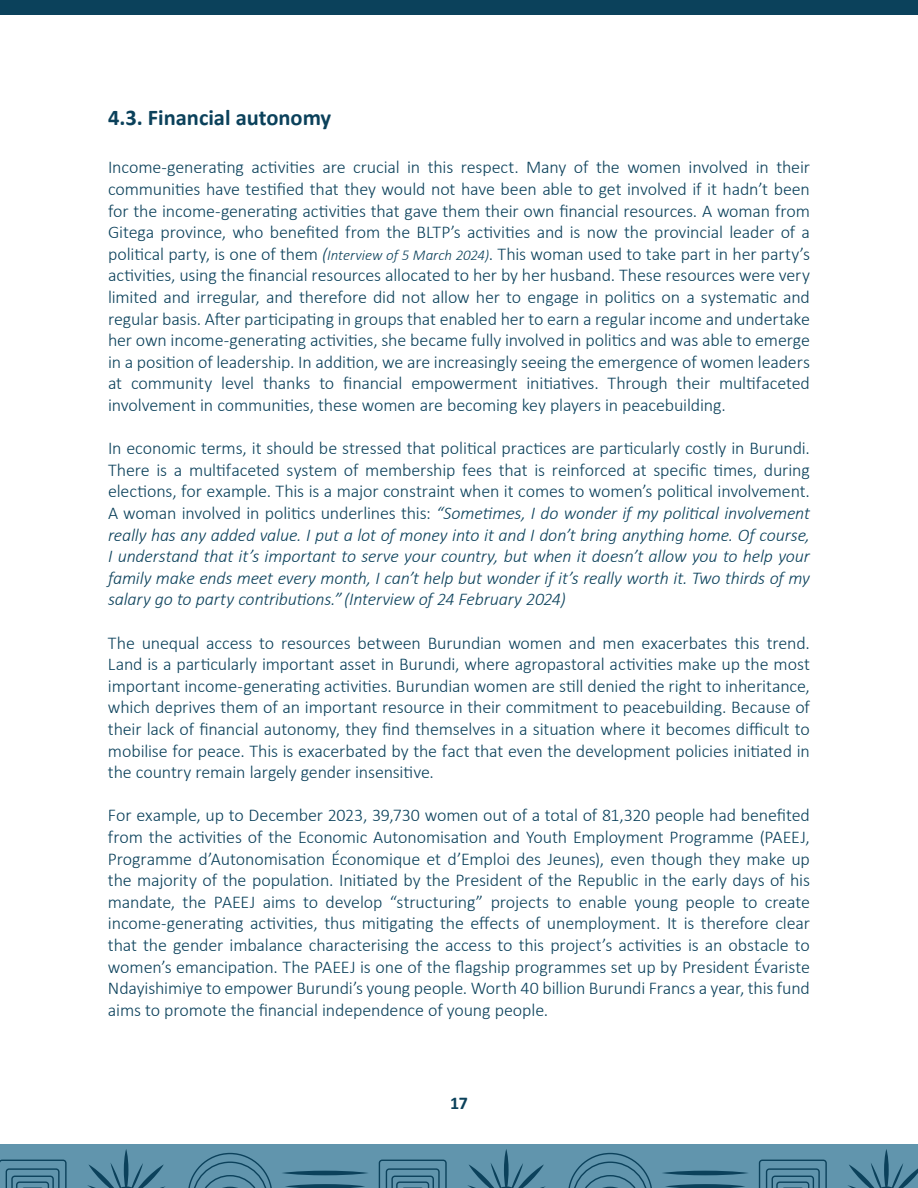
<style>
.page{position:relative;width:918px;height:1188px;background:#fff}
.page>*{position:absolute;margin:0;border:0;box-sizing:border-box;transform-origin:0 0}
.t1{font:700 22.5px "Calibri";color:#0b415b}
.t2{font:300 18px/21.6px "Calibri";letter-spacing:-.01em;color:#0b415b;text-align:justify}
.t3{font:italic 300 18px/21.6px "Calibri";letter-spacing:-.01em;color:#0b415b;text-align:justify}
.t4{font:700 18px "Calibri";color:#0b415b}
.s1{font-style:italic}
.s2{font-style:italic;font-size:15px}
.s3{font-style:normal}
</style>
<div class="page">
<div style="left:0;top:0;width:918px;height:14px;background:#0b415b"></div>
<div style="left:0;top:1144px;width:918px;height:44px;background:#6195ad"></div>
<svg style="left:87px;top:1149px;width:78px;height:39px"></svg>
<svg style="left:281px;top:1171px;width:88px;height:4px"></svg>
<svg style="left:285px;top:1184px;width:80px;height:4px"></svg>
<svg style="left:0;top:1160px;width:67px;height:28px"></svg>
<svg style="left:188px;top:1153px;width:84px;height:35px"></svg>
<svg style="left:467px;top:1149px;width:79px;height:39px"></svg>
<svg style="left:662px;top:1171px;width:87px;height:4px"></svg>
<svg style="left:665px;top:1184px;width:81px;height:4px"></svg>
<svg style="left:379px;top:1160px;width:68px;height:28px"></svg>
<svg style="left:568px;top:1153px;width:84px;height:35px"></svg>
<svg style="left:848px;top:1149px;width:70px;height:39px"></svg>
<svg style="left:759px;top:1160px;width:68px;height:28px"></svg>
<p class="t1" style="left:108px;top:101px;width:225px">4.3. Financial autonomy</p>
<p class="t2" style="left:108px;top:157px;width:704px">Income-generating activities are crucial in this respect. Many of the women involved in their communities have testified that they would not have been able to get involved if it hadn’t been for the income-generating activities that gave them their own financial resources. A woman from Gitega province, who benefited from the BLTP’s activities and is now the provincial leader of a political party, is one of them <span class="s1">(</span><span class="s2">Interview of 5 March 2024)</span>. This woman used to take part in her party’s activities, using the financial resources allocated to her by her husband. These resources were very limited and irregular, and therefore did not allow her to engage in politics on a systematic and regular basis. After participating in groups that enabled her to earn a regular income and undertake her own income-generating activities, she became fully involved in politics and was able to emerge in a position of leadership. In addition, we are increasingly seeing the emergence of women leaders at community level thanks to financial empowerment initiatives. Through their multifaceted involvement in communities, these women are becoming key players in peacebuilding.</p>
<p class="t3" style="left:108px;top:437px;width:704px"><span class="s3">In economic terms, it should be stressed that political practices are particularly costly in Burundi.<br>There is a multifaceted system of membership fees that is reinforced at specific times, during elections, for example. This is a major constraint when it comes to women’s political involvement.<br>A woman involved in politics underlines this:</span> “Sometimes, I do wonder if my political involvement really has any added value. I put a lot of money into it and I don’t bring anything home. Of course, I understand that it’s important to serve your country, but when it doesn’t allow you to help your family make ends meet every month, I can’t help but wonder if it’s really worth it. Two thirds of my salary go to party contributions.” (Interview of 24 February 2024)</p>
<p class="t2" style="left:108px;top:632px;width:704px">The unequal access to resources between Burundian women and men exacerbates this trend.<br>Land is a particularly important asset in Burundi, where agropastoral activities make up the most important income-generating activities. Burundian women are still denied the right to inheritance, which deprives them of an important resource in their commitment to peacebuilding. Because of their lack of financial autonomy, they find themselves in a situation where it becomes difficult to mobilise for peace. This is exacerbated by the fact that even the development policies initiated in the country remain largely gender insensitive.</p>
<p class="t2" style="left:108px;top:805px;width:704px">For example, up to December 2023, 39,730 women out of a total of 81,320 people had benefited from the activities of the Economic Autonomisation and Youth Employment Programme (PAEEJ, Programme d’Autonomisation Économique et d’Emploi des Jeunes), even though they make up the majority of the population. Initiated by the President of the Republic in the early days of his mandate, the PAEEJ aims to develop “structuring” projects to enable young people to create income-generating activities, thus mitigating the effects of unemployment. It is therefore clear that the gender imbalance characterising the access to this project’s activities is an obstacle to women’s emancipation. The PAEEJ is one of the flagship programmes set up by President Évariste Ndayishimiye to empower Burundi’s young people. Worth 40 billion Burundi Francs a year, this fund aims to promote the financial independence of young people.</p>
<p class="t4" style="left:450px;top:1090px;width:19px">17</p>
</div>
